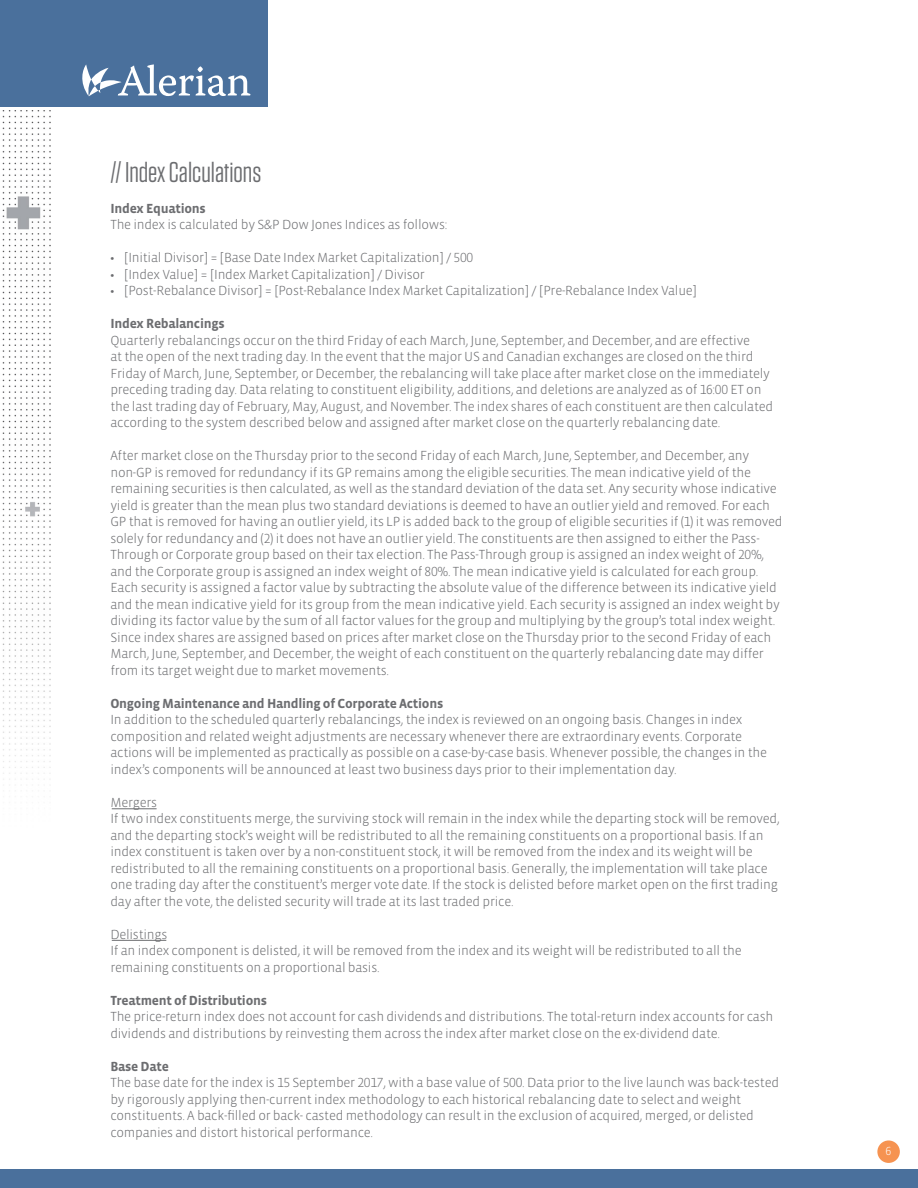
<style>
.page{position:relative;width:918px;height:1188px;background:#fff}
.page>*{position:absolute;margin:0;border:0;box-sizing:border-box;transform-origin:0 0}
.t1{font:28.5px "Tungsten";color:#6c6d70}
.t2{font:300 13.5px/16.5px "Vista Sans OT";letter-spacing:-.02em;color:#6c6d70}
.t3{font:700 13.5px "Vista Sans OT";letter-spacing:-.02em;color:#6c6d70}
.t4{font:300 12px "Vista Sans OT";color:#fff}
.s1{font-family:"Myriad Pro";font-weight:400}
</style>
<div class="page">
<div style="left:0;top:0;width:268px;height:107px;background:#4a709c"></div>
<svg style="left:82px;top:64px;width:169px;height:32px"></svg>
<img style="left:2px;top:111px;width:49px;height:669px">
<div style="left:0;top:1169px;width:918px;height:19px;background:#4a709c"></div>
<div style="left:877px;top:1140px;width:23px;height:23px;background:#f69351;border-radius:50%"></div>
<hr style="left:112px;top:808px;width:45px;height:1px;background:#6c6d70">
<hr style="left:112px;top:940px;width:54px;height:1px;background:#6c6d70">
<p class="t1" style="left:110px;top:157px;width:152px">// Index Calculations</p>
<p class="t3" style="left:110px;top:201px;width:97px">Index Equations</p>
<p class="t2" style="left:110px;top:217px;width:339px">The index is calculated by S&amp;P Dow Jones Indices as follows:</p>
<p class="t2" style="left:110px;top:250px;width:364px"><span class="s1">•</span> [Initial Divisor] = [Base Date Index Market Capitalization] / 500</p>
<p class="t2" style="left:110px;top:266px;width:316px"><span class="s1">•</span> [Index Value] = [Index Market Capitalization] / Divisor</p>
<p class="t2" style="left:110px;top:283px;width:589px"><span class="s1">•</span> [Post-Rebalance Divisor] = [Post-Rebalance Index Market Capitalization] / [Pre-Rebalance Index Value]</p>
<p class="t3" style="left:110px;top:317px;width:116px">Index Rebalancings</p>
<p class="t2" style="left:110px;top:332px;width:664px">Quarterly rebalancings occur on the third Friday of each March, June, September, and December, and are effective<br>at the open of the next trading day. In the event that the major US and Canadian exchanges are closed on the third Friday of March, June, September, or December, the rebalancing will take place after market close on the immediately preceding trading day. Data relating to constituent eligibility, additions, and deletions are analyzed as of 16:00 ET on the last trading day of February, May, August, and November. The index shares of each constituent are then calculated according to the system described below and assigned after market close on the quarterly rebalancing date.</p>
<p class="t2" style="left:110px;top:448px;width:674px">After market close on the Thursday prior to the second Friday of each March, June, September, and December, any non-GP is removed for redundancy if its GP remains among the eligible securities. The mean indicative yield of the remaining securities is then calculated, as well as the standard deviation of the data set. Any security whose indicative yield is greater than the mean plus two standard deviations is deemed to have an outlier yield and removed. For each GP that is removed for having an outlier yield, its LP is added back to the group of eligible securities if (1) it was removed solely for redundancy and (2) it does not have an outlier yield. The constituents are then assigned to either the Pass-Through or Corporate group based on their tax election. The Pass-Through group is assigned an index weight of 20%, and the Corporate group is assigned an index weight of 80%. The mean indicative yield is calculated for each group.<br>Each security is assigned a factor value by subtracting the absolute value of the difference between its indicative yield and the mean indicative yield for its group from the mean indicative yield. Each security is assigned an index weight by dividing its factor value by the sum of all factor values for the group and multiplying by the group’s total index weight.<br>Since index shares are assigned based on prices after market close on the Thursday prior to the second Friday of each March, June, September, and December, the weight of each constituent on the quarterly rebalancing date may differ from its target weight due to market movements.</p>
<p class="t3" style="left:110px;top:696px;width:334px">Ongoing Maintenance and Handling of Corporate Actions</p>
<p class="t2" style="left:110px;top:712px;width:658px">In addition to the scheduled quarterly rebalancings, the index is reviewed on an ongoing basis. Changes in index composition and related weight adjustments are necessary whenever there are extraordinary events. Corporate actions will be implemented as practically as possible on a case-by-case basis. Whenever possible, the changes in the index’s components will be announced at least two business days prior to their implementation day.</p>
<p class="t2" style="left:110px;top:794px;width:48px">Mergers</p>
<p class="t2" style="left:110px;top:811px;width:671px">If two index constituents merge, the surviving stock will remain in the index while the departing stock will be removed, and the departing stock’s weight will be redistributed to all the remaining constituents on a proportional basis. If an index constituent is taken over by a non-constituent stock, it will be removed from the index and its weight will be redistributed to all the remaining constituents on a proportional basis. Generally, the implementation will take place one trading day after the constituent’s merger vote date. If the stock is delisted before market open on the first trading day after the vote, the delisted security will trade at its last traded price.</p>
<p class="t2" style="left:110px;top:926px;width:59px">Delistings</p>
<p class="t2" style="left:110px;top:943px;width:633px">If an index component is delisted, it will be removed from the index and its weight will be redistributed to all the remaining constituents on a proportional basis.</p>
<p class="t3" style="left:110px;top:993px;width:158px">Treatment of Distributions</p>
<p class="t2" style="left:110px;top:1009px;width:664px">The price-return index does not account for cash dividends and distributions. The total-return index accounts for cash dividends and distributions by reinvesting them across the index after market close on the ex-dividend date.</p>
<p class="t3" style="left:110px;top:1059px;width:60px">Base Date</p>
<p class="t2" style="left:110px;top:1075px;width:670px">The base date for the index is 15 September 2017, with a base value of 500. Data prior to the live launch was back-tested by rigorously applying then-current index methodology to each historical rebalancing date to select and weight constituents. A back-filled or back- casted methodology can result in the exclusion of acquired, merged, or delisted companies and distort historical performance.</p>
<p class="t4" style="left:886px;top:1145px;width:7px">6</p>
</div>
